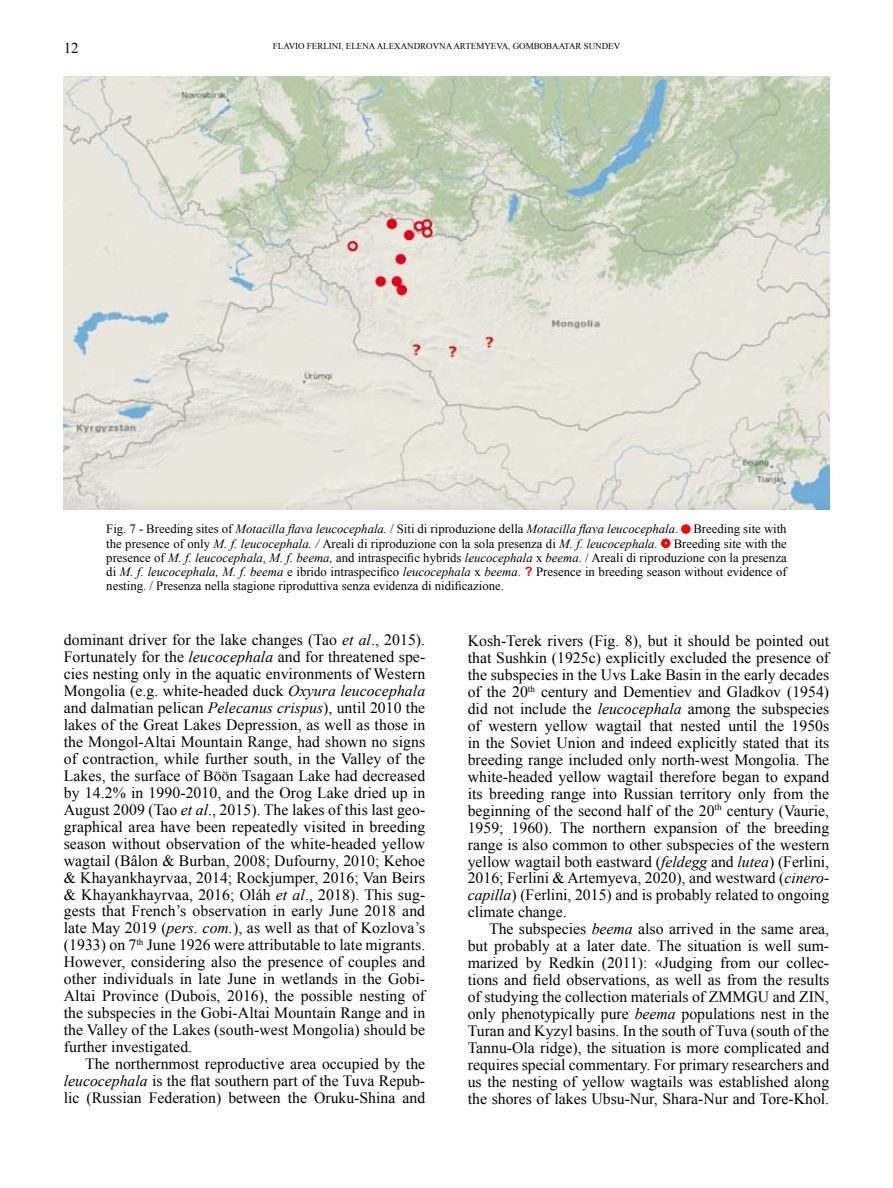
<style>
.page{position:relative;width:893px;height:1188px;background:#fff}
.page>*{position:absolute;margin:0;border:0;box-sizing:border-box;transform-origin:0 0}
.t1{font:15.75px/17px "Times New Roman";color:#000;text-align:justify}
.t2{font:15px "Times New Roman";color:#000}
.t3{font:12.75px/14.2px "Times New Roman";color:#000;text-align:justify}
.t4{font:9px "Times New Roman";color:#000}
.s1{font-style:italic}
.s2{font-size:15px;color:#f00}
.s3{font-family:"Arial";font-weight:700;color:#f00}
</style>
<div class="page">
<svg style="left:681px;top:524px;width:10px;height:10px"></svg>
<svg style="left:661px;top:538px;width:10px;height:10px"></svg>
<img style="left:64px;top:77px;width:765px;height:433px">
<p class="t2" style="left:64px;top:38px;width:16px">12</p>
<p class="t4" style="left:273px;top:40px;width:12px">Flavio</p>
<p class="t4" style="left:307px;top:40px;width:11px">Ferlini</p>
<p class="t4" style="left:341px;top:40px;width:17px">, Elena</p>
<p class="t4" style="left:377px;top:40px;width:32px">Alexandrovna</p>
<p class="t4" style="left:453px;top:40px;width:14px">Artemyeva</p>
<p class="t4" style="left:508px;top:40px;width:19px">, Gombobaatar</p>
<p class="t4" style="left:584px;top:40px;width:13px">Sundev</p>
<p class="t3" style="left:106px;top:522px;width:682px">Fig. 7 - Breeding sites of <span class="s1">Motacilla flava leucocephala.</span> / Siti di riproduzione della <span class="s1">Motacilla flava leucocephala</span>. <span class="s2">●</span> Breeding site with the presence of only <span class="s1">M. f. leucocephala. /</span> Areali di riproduzione con la sola presenza di <span class="s1">M. f. leucocephala.</span> <span class="s2">○</span> Breeding site with the presence of <span class="s1">M. f. leucocephala</span>, <span class="s1">M. f. beema,</span> and intraspecific hybrids <span class="s1">leucocephala</span> x <span class="s1">beema</span>. / Areali di riproduzione con la presenza di <span class="s1">M. f. leucocephala, M. f. beema</span> e ibrido intraspecifico <span class="s1">leucocephala</span> x <span class="s1">beema</span>. <span class="s3">?</span> Presence in breeding season without evidence of nesting. / Presenza nella stagione riproduttiva senza evidenza di nidificazione.</p>
<p class="t1" style="left:64px;top:631px;width:363px">dominant driver for the lake changes (Tao <span class="s1">et al</span>., 2015).<br>Fortunately for the <span class="s1">leucocephala</span> and for threatened spe&shy;cies nesting only in the aquatic environments of Western Mongolia (e.g. white-headed duck <span class="s1">Oxyura leucocephala </span>and dalmatian pelican <span class="s1">Pelecanus crispus</span>), until 2010 the lakes of the Great Lakes Depression, as well as those in the Mongol-Altai Mountain Range, had shown no signs of contraction, while further south, in the Valley of the Lakes, the surface of Böön Tsagaan Lake had decreased by 14.2% in 1990-2010, and the Orog Lake dried up in August 2009 (Tao <span class="s1">et al</span>., 2015). The lakes of this last geo&shy;graphical area have been repeatedly visited in breeding season without observation of the white-headed yellow wagtail (Bâlon &amp; Burban, 2008; Dufourny, 2010; Kehoe &amp; Khayankhayrvaa, 2014; Rockjumper, 2016; Van Beirs &amp; Khayankhayrvaa, 2016; Oláh <span class="s1">et al</span>., 2018). This sug&shy;gests that French’s observation in early June 2018 and late May 2019 (<span class="s1">pers. com.</span>), as well as that of Kozlova’s (1933) on 7<sup>th</sup> June 1926 were attributable to late migrants.<br>However, considering also the presence of couples and other individuals in late June in wetlands in the Gobi-Altai Province (Dubois, 2016), the possible nesting of the subspecies in the Gobi-Altai Mountain Range and in the Valley of the Lakes (south-west Mongolia) should be further investigated.</p>
<p class="t1" style="left:64px;top:1055px;width:363px;text-indent:21px">The northernmost reproductive area occupied by the <span class="s1">leucocephala</span> is the flat southern part of the Tuva Repub&shy;lic (Russian Federation) between the Oruku-Shina and</p>
<p class="t1" style="left:468px;top:632px;width:363px">Kosh-Terek rivers (Fig. 8), but it should be pointed out that Sushkin (1925c) explicitly excluded the presence of the subspecies in the Uvs Lake Basin in the early decades of the 20<sup>th</sup> century and Dementiev and Gladkov (1954) did not include the <span class="s1">leucocephala</span> among the subspecies of western yellow wagtail that nested until the 1950s in the Soviet Union and indeed explicitly stated that its breeding range included only north-west Mongolia. The white-headed yellow wagtail therefore began to expand its breeding range into Russian territory only from the beginning of the second half of the 20<sup>th</sup> century (Vaurie, 1959; 1960). The northern expansion of the breeding range is also common to other subspecies of the western yellow wagtail both eastward (<span class="s1">feldegg</span> and <span class="s1">lutea</span>) (Ferlini, 2016; Ferlini &amp; Artemyeva, 2020), and westward (<span class="s1">cinero&shy;capilla</span>) (Ferlini, 2015) and is probably related to ongoing climate change.</p>
<p class="t1" style="left:468px;top:920px;width:363px;text-indent:21px">The subspecies <span class="s1">beema</span> also arrived in the same area, but probably at a later date. The situation is well sum&shy;marized by Redkin (2011): «Judging from our collec&shy;tions and field observations, as well as from the results of studying the collection materials of ZMMGU and ZIN, only phenotypically pure <span class="s1">beema</span> populations nest in the Turan and Kyzyl basins. In the south of Tuva (south of the Tannu-Ola ridge), the situation is more complicated and requires special commentary. For primary researchers and us the nesting of yellow wagtails was established along the shores of lakes Ubsu-Nur, Shara-Nur and Tore-Khol.</p>
</div>
